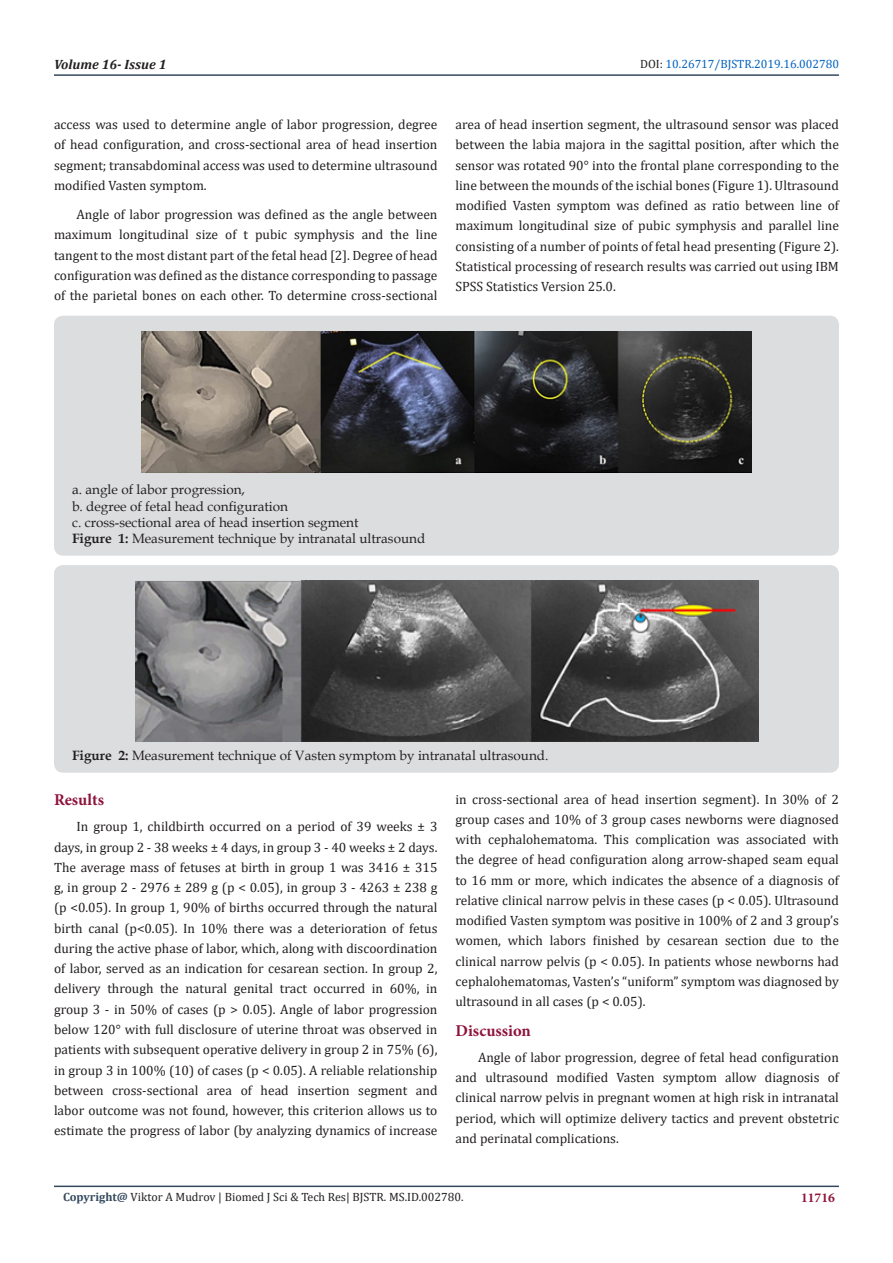
<style>
.page{position:relative;width:893px;height:1263px;background:#fff}
.page>*{position:absolute;margin:0;border:0;box-sizing:border-box;transform-origin:0 0}
.t1{font:700 16.5px "Minion Pro";color:#8f133a}
.t2{font:13.5px/20.2px "Cambria";color:#231f20;text-align:justify}
.t3{font:13.5px/16.2px "Book Antiqua";color:#231f20}
.t4{font:italic 700 13.5px "Cambria";color:#231f20}
.t5{font:700 13.5px "Minion Pro";color:#8f133a}
.t6{font:12px "Cambria";color:#231f20}
.t7{font:12px "Cambria";color:#0563c1}
.s1{color:#231f20}
.s2{font-weight:700}
.s3{font-weight:700;color:#34495e}
</style>
<div class="page">
<hr style="left:54px;top:1185px;width:785px;height:2px;background:#34495e">
<hr style="left:54px;top:74px;width:785px;height:2px;background:#34495e">
<div style="left:54px;top:316px;width:785px;height:240px;background:#dcdddf;border-radius:9px"></div>
<img style="left:142px;top:331px;width:610px;height:142px">
<div style="left:54px;top:565px;width:785px;height:208px;background:#dcdddf;border-radius:9px"></div>
<img style="left:135px;top:581px;width:623px;height:160px">
<p class="t4" style="left:54px;top:55px;width:114px">Volume 16- Issue 1</p>
<p class="t7" style="left:640px;top:57px;width:200px"><span class="s1">DOI:</span> 10.26717/BJSTR.2019.16.002780</p>
<p class="t2" style="left:54px;top:114px;width:385px">access was used to determine angle of labor progression, degree of head configuration, and cross-sectional area of head insertion segment; transabdominal access was used to determine ultrasound modified Vasten symptom.</p>
<p class="t2" style="left:54px;top:204px;width:385px;text-indent:22px">Angle of labor progression was defined as the angle between maximum longitudinal size of t pubic symphysis and the line tangent to the most distant part of the fetal head [2]. Degree of head configuration was defined as the distance corresponding to passage of the parietal bones on each other. To determine cross-sectional</p>
<p class="t2" style="left:455px;top:114px;width:385px">area of head insertion segment, the ultrasound sensor was placed between the labia majora in the sagittal position, after which the sensor was rotated 90° into the frontal plane corresponding to the line between the mounds of the ischial bones (Figure 1). Ultrasound modified Vasten symptom was defined as ratio between line of maximum longitudinal size of pubic symphysis and parallel line consisting of a number of points of fetal head presenting (Figure 2).<br>Statistical processing of research results was carried out using IBM SPSS Statistics Version 25.0.</p>
<p class="t3" style="left:72px;top:481px;width:355px">a. angle of labor progression,<br>b. degree of fetal head configuration<br>c. cross-sectional area of head insertion segment<br><span class="s2">Figure 1:</span> Measurement technique by intranatal ultrasound</p>
<p class="t3" style="left:72px;top:747px;width:478px"><span class="s2">Figure 2:</span> Measurement technique of Vasten symptom by intranatal ultrasound.</p>
<p class="t1" style="left:54px;top:788px;width:51px">Results</p>
<p class="t2" style="left:54px;top:817px;width:385px;text-indent:22px">In group 1, childbirth occurred on a period of 39 weeks ± 3 days, in group 2 - 38 weeks ± 4 days, in group 3 - 40 weeks ± 2 days.<br>The average mass of fetuses at birth in group 1 was 3416 ± 315 g, in group 2 - 2976 ± 289 g (p &lt; 0.05), in group 3 - 4263 ± 238 g (p &lt;0.05). In group 1, 90% of births occurred through the natural birth canal (p&lt;0.05). In 10% there was a deterioration of fetus during the active phase of labor, which, along with discoordination of labor, served as an indication for cesarean section. In group 2, delivery through the natural genital tract occurred in 60%, in group 3 - in 50% of cases (p &gt; 0.05). Angle of labor progression below 120° with full disclosure of uterine throat was observed in patients with subsequent operative delivery in group 2 in 75% (6), in group 3 in 100% (10) of cases (p &lt; 0.05). A reliable relationship between cross-sectional area of head insertion segment and labor outcome was not found, however, this criterion allows us to estimate the progress of labor (by analyzing dynamics of increase</p>
<p class="t2" style="left:455px;top:789px;width:385px">in cross-sectional area of head insertion segment). In 30% of 2 group cases and 10% of 3 group cases newborns were diagnosed with cephalohematoma. This complication was associated with the degree of head configuration along arrow-shaped seam equal to 16 mm or more, which indicates the absence of a diagnosis of relative clinical narrow pelvis in these cases (p &lt; 0.05). Ultrasound modified Vasten symptom was positive in 100% of 2 and 3 group’s women, which labors finished by cesarean section due to the clinical narrow pelvis (p &lt; 0.05). In patients whose newborns had cephalohematomas, Vasten’s “uniform” symptom was diagnosed by ultrasound in all cases (p &lt; 0.05).</p>
<p class="t1" style="left:455px;top:1018px;width:77px">Discussion</p>
<p class="t2" style="left:455px;top:1047px;width:385px;text-indent:22px">Angle of labor progression, degree of fetal head configuration and ultrasound modified Vasten symptom allow diagnosis of clinical narrow pelvis in pregnant women at high risk in intranatal period, which will optimize delivery tactics and prevent obstetric and perinatal complications.</p>
<p class="t6" style="left:63px;top:1190px;width:402px"><span class="s3">Copyright@</span> Viktor A Mudrov | Biomed J Sci &amp; Tech Res| BJSTR. MS.ID.002780.</p>
<p class="t5" style="left:801px;top:1188px;width:35px">11716</p>
</div>
